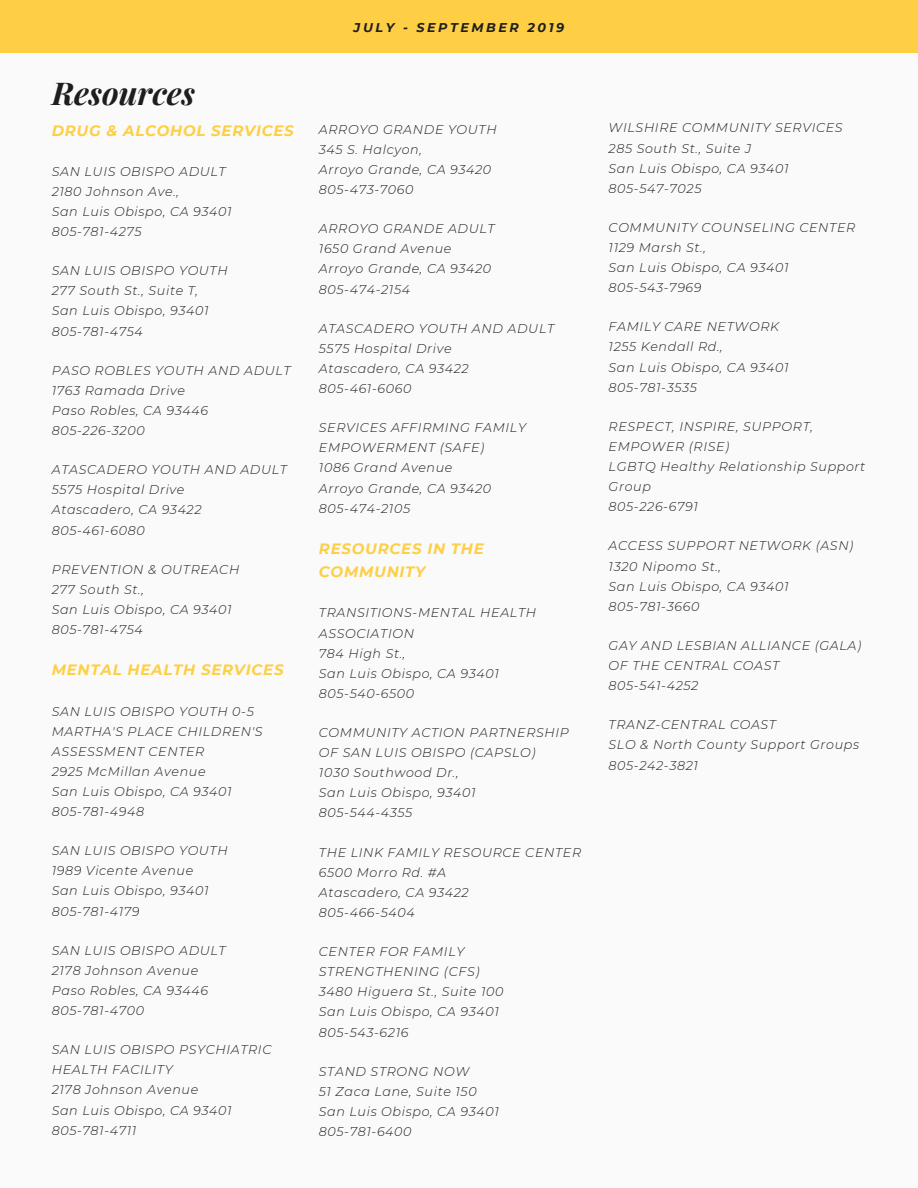
<style>
.page{position:relative;width:918px;height:1188px;background:#fafafa}
.page>*{position:absolute;margin:0;border:0;box-sizing:border-box;transform-origin:0 0}
.t1{font:italic 700 31.5px "Playfair Display";color:#1e1e1e}
.t2{font:italic 700 15px/23.2px "Montserrat";letter-spacing:.05em;color:#fecf44}
.t3{font:italic 300 12.75px/20.1px "Montserrat";letter-spacing:.05em;color:#1e1e1e}
.t4{font:italic 700 12.75px "Montserrat";letter-spacing:.2em;color:#1e1e1e}
</style>
<div class="page">
<div style="left:0;top:0;width:918px;height:53px;background:#fecf44"></div>
<h1 class="t1" style="left:52px;top:71px;width:145px">Resources</h1>
<p class="t2" style="left:52px;top:119px;width:244px">DRUG &amp; ALCOHOL SERVICES</p>
<p class="t3" style="left:52px;top:161px;width:181px">SAN LUIS OBISPO ADULT<br>2180 Johnson Ave.,<br>San Luis Obispo, CA 93401<br>805-781-4275</p>
<p class="t3" style="left:52px;top:261px;width:178px">SAN LUIS OBISPO YOUTH<br>277 South St., Suite T,<br>San Luis Obispo, 93401<br>805-781-4754</p>
<p class="t3" style="left:52px;top:360px;width:240px">PASO ROBLES YOUTH AND ADULT<br>1763 Ramada Drive<br>Paso Robles, CA 93446<br>805-226-3200</p>
<p class="t3" style="left:52px;top:460px;width:237px">ATASCADERO YOUTH AND ADULT<br>5575 Hospital Drive<br>Atascadero, CA 93422<br>805-461-6080</p>
<p class="t3" style="left:52px;top:559px;width:189px">PREVENTION &amp; OUTREACH<br>277 South St.,<br>San Luis Obispo, CA 93401<br>805-781-4754</p>
<p class="t2" style="left:52px;top:658px;width:233px">MENTAL HEALTH SERVICES</p>
<p class="t3" style="left:52px;top:701px;width:212px">SAN LUIS OBISPO YOUTH 0-5<br>MARTHA'S PLACE CHILDREN'S<br>ASSESSMENT CENTER<br>2925 McMillan Avenue<br>San Luis Obispo, CA 93401<br>805-781-4948</p>
<p class="t3" style="left:52px;top:841px;width:178px">SAN LUIS OBISPO YOUTH<br>1989 Vicente Avenue<br>San Luis Obispo, 93401<br>805-781-4179</p>
<p class="t3" style="left:52px;top:940px;width:175px">SAN LUIS OBISPO ADULT<br>2178 Johnson Avenue<br>Paso Robles, CA 93446<br>805-781-4700</p>
<p class="t3" style="left:52px;top:1040px;width:221px">SAN LUIS OBISPO PSYCHIATRIC<br>HEALTH FACILITY<br>2178 Johnson Avenue<br>San Luis Obispo, CA 93401<br>805-781-4711</p>
<p class="t4" style="left:354px;top:19px;width:212px">JULY - SEPTEMBER 2019</p>
<p class="t3" style="left:319px;top:119px;width:179px">ARROYO GRANDE YOUTH<br>345 S. Halcyon,<br>Arroyo Grande, CA 93420<br>805-473-7060</p>
<p class="t3" style="left:319px;top:219px;width:177px">ARROYO GRANDE ADULT<br>1650 Grand Avenue<br>Arroyo Grande, CA 93420<br>805-474-2154</p>
<p class="t3" style="left:319px;top:318px;width:237px">ATASCADERO YOUTH AND ADULT<br>5575 Hospital Drive<br>Atascadero, CA 93422<br>805-461-6060</p>
<p class="t3" style="left:319px;top:418px;width:209px">SERVICES AFFIRMING FAMILY<br>EMPOWERMENT (SAFE)<br>1086 Grand Avenue<br>Arroyo Grande, CA 93420<br>805-474-2105</p>
<p class="t2" style="left:319px;top:537px;width:166px">RESOURCES IN THE<br>COMMUNITY</p>
<p class="t3" style="left:319px;top:603px;width:219px">TRANSITIONS-MENTAL HEALTH<br>ASSOCIATION<br>784 High St.,<br>San Luis Obispo, CA 93401<br>805-540-6500</p>
<p class="t3" style="left:319px;top:722px;width:252px">COMMUNITY ACTION PARTNERSHIP<br>OF SAN LUIS OBISPO (CAPSLO)<br>1030 Southwood Dr.,<br>San Luis Obispo, 93401<br>805-544-4355</p>
<p class="t3" style="left:319px;top:842px;width:264px">THE LINK FAMILY RESOURCE CENTER<br>6500 Morro Rd. #A<br>Atascadero, CA 93422<br>805-466-5404</p>
<p class="t3" style="left:319px;top:941px;width:186px">CENTER FOR FAMILY<br>STRENGTHENING (CFS)<br>3480 Higuera St., Suite 100<br>San Luis Obispo, CA 93401<br>805-543-6216</p>
<p class="t3" style="left:319px;top:1061px;width:181px">STAND STRONG NOW<br>51 Zaca Lane, Suite 150<br>San Luis Obispo, CA 93401<br>805-781-6400</p>
<p class="t3" style="left:609px;top:118px;width:236px">WILSHIRE COMMUNITY SERVICES<br>285 South St., Suite J<br>San Luis Obispo, CA 93401<br>805-547-7025</p>
<p class="t3" style="left:609px;top:217px;width:248px">COMMUNITY COUNSELING CENTER<br>1129 Marsh St.,<br>San Luis Obispo, CA 93401<br>805-543-7969</p>
<p class="t3" style="left:609px;top:317px;width:181px">FAMILY CARE NETWORK<br>1255 Kendall Rd.,<br>San Luis Obispo, CA 93401<br>805-781-3535</p>
<p class="t3" style="left:609px;top:416px;width:258px">RESPECT, INSPIRE, SUPPORT,<br>EMPOWER (RISE)<br>LGBTQ Healthy Relationship Support<br>Group<br>805-226-6791</p>
<p class="t3" style="left:609px;top:536px;width:246px">ACCESS SUPPORT NETWORK (ASN)<br>1320 Nipomo St.,<br>San Luis Obispo, CA 93401<br>805-781-3660</p>
<p class="t3" style="left:609px;top:635px;width:254px">GAY AND LESBIAN ALLIANCE (GALA)<br>OF THE CENTRAL COAST<br>805-541-4252</p>
<p class="t3" style="left:609px;top:715px;width:252px">TRANZ-CENTRAL COAST<br>SLO &amp; North County Support Groups<br>805-242-3821</p>
</div>
